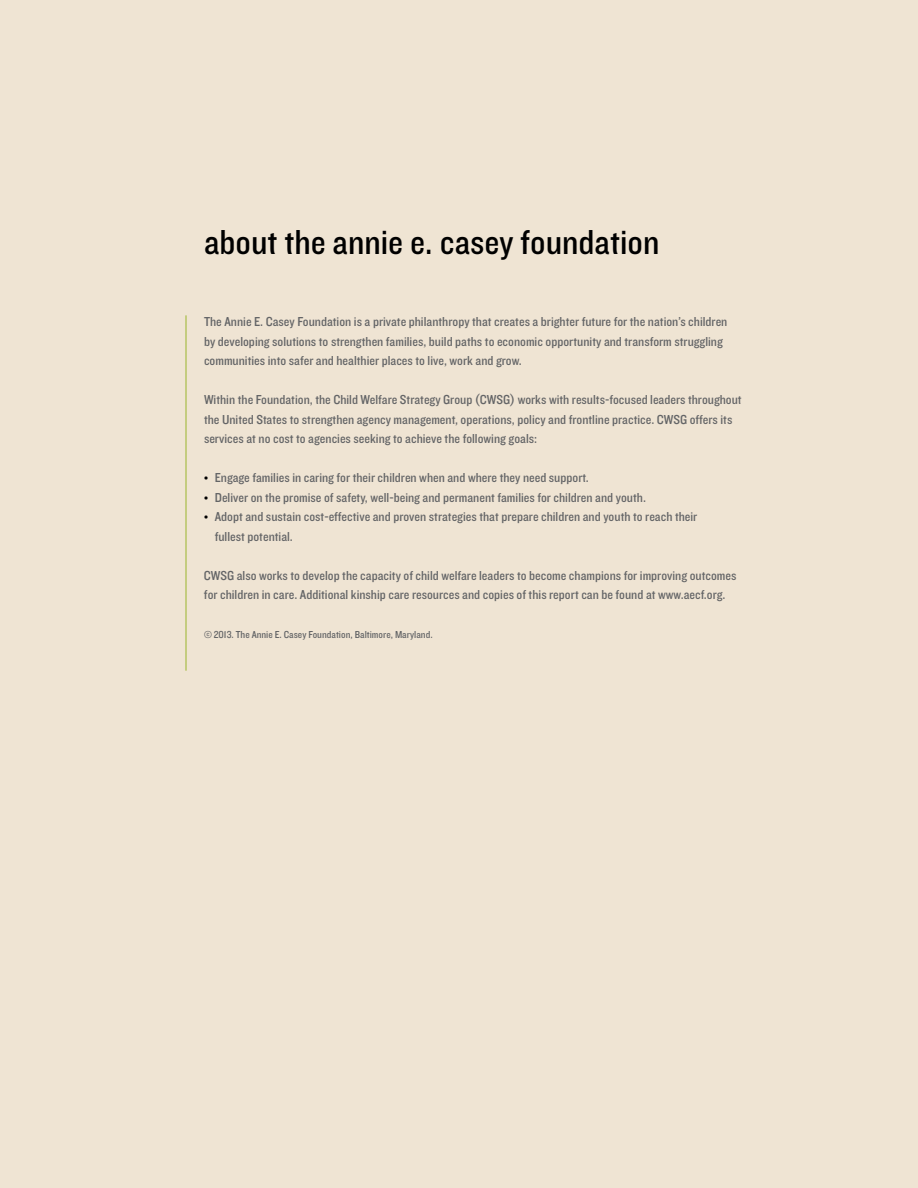
<style>
.page{position:relative;width:918px;height:1188px;background:#efe4d3}
.page>*{position:absolute;margin:0;border:0;box-sizing:border-box;transform-origin:0 0}
.t1{font:36px "Knockout 30 Junior Welterwt";color:#000}
.t2{font:13.5px/19.5px "Knockout 30 Junior Welterwt";color:#636466}
.t3{font:10.5px "Knockout 30 Junior Welterwt";color:#636466}
.s1{font-size:12px;color:#000}
</style>
<div class="page">
<hr style="left:186px;top:315px;width:1px;height:356px;background:#9bb62c">
<h1 class="t1" style="left:204px;top:218px;width:457px">about the annie e. casey foundation</h1>
<p class="t2" style="left:204px;top:311px;width:525px">The Annie E. Casey Foundation is a private philanthropy that creates a brighter future for the nation’s children by developing solutions to strengthen families, build paths to economic opportunity and transform struggling communities into safer and healthier places to live, work and grow.</p>
<p class="t2" style="left:204px;top:389px;width:539px">Within the Foundation, the Child Welfare Strategy Group (CWSG) works with results-focused leaders throughout the United States to strengthen agency management, operations, policy and frontline practice. CWSG offers its services at no cost to agencies seeking to achieve the following goals:</p>
<p class="t2" style="left:204px;top:467px;width:387px"><span class="s1">•</span> Engage families in caring for their children when and where they need support.</p>
<p class="t2" style="left:204px;top:487px;width:444px"><span class="s1">•</span> Deliver on the promise of safety, well-being and permanent families for children and youth.</p>
<p class="t2" style="left:215px;top:506px;width:484px;text-indent:-11px"><span class="s1">•</span> Adopt and sustain cost-effective and proven strategies that prepare children and youth to reach their fullest potential.</p>
<p class="t2" style="left:204px;top:565px;width:534px">CWSG also works to develop the capacity of child welfare leaders to become champions for improving outcomes for children in care. Additional kinship care resources and copies of this report can be found at www.aecf.org.</p>
<p class="t3" style="left:204px;top:628px;width:230px">© 2013. The Annie E. Casey Foundation, Baltimore, Maryland.</p>
</div>
